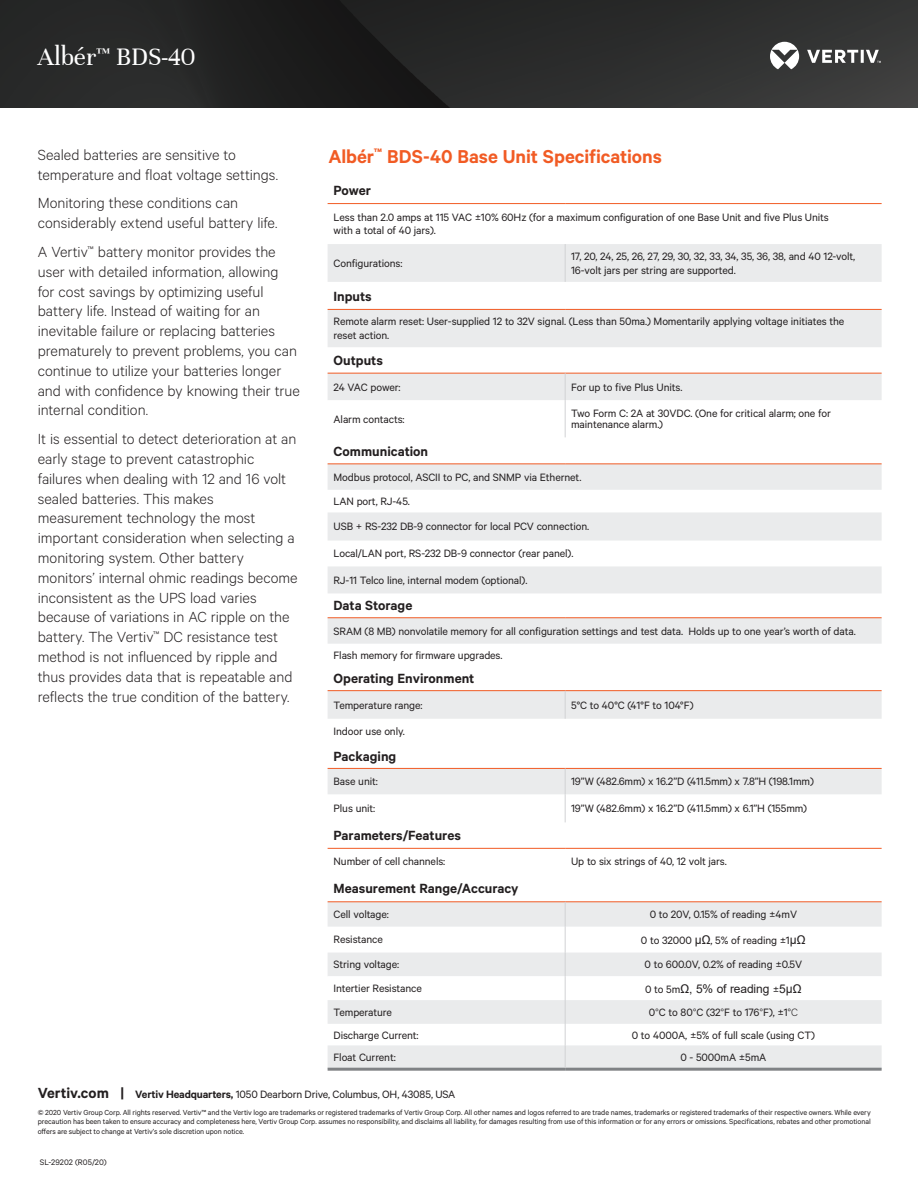
<style>
.page{position:relative;width:918px;height:1188px;background:#fff}
.page>*{position:absolute;margin:0;border:0;box-sizing:border-box;transform-origin:0 0}
.t1{font:27px "Unna";color:#fff}
.t2{font:600 21px "Calibre";color:#f15b24}
.t3{font:300 16.5px/19.8px "Calibre";color:#231f20}
.t4{font:600 15px "Calibre";color:#231f20}
.t5{font:12px/13.5px "Calibre";letter-spacing:-.01em;color:#231f20}
.t6{font:12px "Arial";letter-spacing:-.01em;color:#231f20}
.t7{font:9px "Calibre";color:#231f20}
.t8{font:8.25px/9.8px "Calibre";letter-spacing:-.01em;color:#231f20;text-align:justify}
.s1{font-family:"Arial"}
.s2{font-family:"Calibre"}
.s3{font-weight:300}
.s4{font-weight:600;font-size:16.5px}
.s5{font-weight:600}
</style>
<div class="page">
<img style="left:0;top:0;width:918px;height:108px">
<svg style="left:770px;top:42px;width:111px;height:27px"></svg>
<svg style="left:328px;top:244px;width:554px;height:658px"></svg>
<hr style="left:328px;top:203px;width:237px;height:1px;background:#f15b24">
<hr style="left:565px;top:203px;width:317px;height:1px;background:#f15b24">
<hr style="left:328px;top:309px;width:237px;height:1px;background:#f15b24">
<hr style="left:565px;top:309px;width:317px;height:1px;background:#f15b24">
<hr style="left:328px;top:373px;width:237px;height:1px;background:#f15b24">
<hr style="left:565px;top:373px;width:317px;height:1px;background:#f15b24">
<hr style="left:328px;top:464px;width:237px;height:1px;background:#f15b24">
<hr style="left:565px;top:464px;width:317px;height:1px;background:#f15b24">
<hr style="left:328px;top:618px;width:237px;height:1px;background:#f15b24">
<hr style="left:565px;top:618px;width:317px;height:1px;background:#f15b24">
<hr style="left:328px;top:690px;width:237px;height:1px;background:#f15b24">
<hr style="left:565px;top:690px;width:317px;height:1px;background:#f15b24">
<hr style="left:328px;top:768px;width:237px;height:1px;background:#f15b24">
<hr style="left:565px;top:768px;width:317px;height:1px;background:#f15b24">
<hr style="left:328px;top:848px;width:237px;height:1px;background:#f15b24">
<hr style="left:565px;top:848px;width:317px;height:1px;background:#f15b24">
<hr style="left:328px;top:1068px;width:237px;height:3px;background:#808285">
<hr style="left:565px;top:1068px;width:317px;height:3px;background:#808285">
<svg style="left:328px;top:902px;width:554px;height:166px"></svg>
<svg style="left:565px;top:691px;width:1px;height:28px"></svg>
<svg style="left:565px;top:769px;width:1px;height:53px"></svg>
<hr style="left:565px;top:244px;width:1px;height:38px;background:#d1d2d4">
<svg style="left:565px;top:373px;width:1px;height:27px"></svg>
<hr style="left:565px;top:400px;width:1px;height:37px;background:#d1d2d4">
<h1 class="t1" style="left:38px;top:42px;width:159px">Albér<sup>™</sup> BDS-40</h1>
<h3 class="t3" style="left:38px;top:144px;width:242px">Sealed batteries are sensitive to temperature and float voltage settings.</h3>
<h3 class="t3" style="left:38px;top:193px;width:241px">Monitoring these conditions can considerably extend useful battery life.</h3>
<p class="t3" style="left:38px;top:241px;width:264px">A Vertiv<sup>™</sup> battery monitor provides the user with detailed information, allowing<br>for cost savings by optimizing useful battery life. Instead of waiting for an inevitable failure or replacing batteries prematurely to prevent problems, you can continue to utilize your batteries longer and with confidence by knowing their true internal condition.</p>
<p class="t3" style="left:38px;top:428px;width:262px">It is essential to detect deterioration at an early stage to prevent catastrophic failures when dealing with 12 and 16 volt sealed batteries. This makes measurement technology the most important consideration when selecting a monitoring system. Other battery monitors’ internal ohmic readings become inconsistent as the UPS load varies because of variations in AC ripple on the battery. The Vertiv<sup>™</sup> DC resistance test method is not influenced by ripple and thus provides data that is repeatable and reflects the true condition of the battery.</p>
<h2 class="t2" style="left:328px;top:144px;width:335px">Albér<sup>™</sup> BDS-40 Base Unit Specifications</h2>
<p class="t4" style="left:334px;top:182px;width:39px">Power</p>
<p class="t5" style="left:334px;top:210px;width:497px">Less than 2.0 amps at 115 VAC ±10% 60Hz (for a maximum configuration of one Base Unit and five Plus Units with a total of 40 jars).</p>
<p class="t5" style="left:334px;top:256px;width:70px">Configurations:</p>
<p class="t5" style="left:571px;top:249px;width:286px">17, 20, 24, 25, 26, 27, 29, 30, 32, 33, 34, 35, 36, 38, and 40 12-volt,<br>16-volt jars per string are supported.</p>
<p class="t4" style="left:334px;top:287px;width:40px">Inputs</p>
<p class="t5" style="left:334px;top:315px;width:512px">Remote alarm reset: User-supplied 12 to 32V signal. (Less than 50ma.) Momentarily applying voltage initiates the reset action.</p>
<p class="t4" style="left:334px;top:351px;width:51px">Outputs</p>
<p class="t5" style="left:334px;top:380px;width:69px">24 VAC power:</p>
<p class="t5" style="left:571px;top:380px;width:113px">For up to five Plus Units.</p>
<p class="t5" style="left:334px;top:412px;width:72px">Alarm contacts:</p>
<p class="t5" style="left:571px;top:408px;width:261px;line-height:10.5px">Two Form C: 2A at 30VDC. (One for critical alarm; one for maintenance alarm.)</p>
<p class="t4" style="left:334px;top:442px;width:96px">Communication</p>
<p class="t5" style="left:334px;top:464px;width:257px;line-height:24.9px">Modbus protocol, ASCII to PC, and SNMP via Ethernet.<br>LAN port, RJ-45.<br>USB + RS-232 DB-9 connector for local PCV connection.</p>
<p class="t5" style="left:334px;top:546px;width:241px">Local/LAN port, RS-232 DB-9 connector (rear panel).</p>
<p class="t5" style="left:334px;top:573px;width:195px">RJ-11 Telco line, internal modem (optional).</p>
<p class="t4" style="left:334px;top:597px;width:80px">Data Storage</p>
<p class="t5" style="left:334px;top:618px;width:524px;line-height:24.3px">SRAM (8 MB) nonvolatile memory for all configuration settings and test data. Holds up to one year’s worth of data.<br>Flash memory for firmware upgrades.</p>
<p class="t4" style="left:334px;top:670px;width:142px">Operating Environment</p>
<p class="t5" style="left:334px;top:698px;width:90px">Temperature range:</p>
<p class="t5" style="left:571px;top:698px;width:124px">5°C to 40°C (41°F to 104°F)</p>
<p class="t5" style="left:334px;top:724px;width:73px">Indoor use only.</p>
<p class="t4" style="left:334px;top:747px;width:64px">Packaging</p>
<p class="t5" style="left:334px;top:774px;width:46px">Base unit:</p>
<p class="t5" style="left:571px;top:774px;width:244px">19”W (482.6mm) x 16.2”D (411.5mm) x 7.8”H (198.1mm)</p>
<p class="t5" style="left:334px;top:801px;width:43px">Plus unit:</p>
<p class="t5" style="left:571px;top:801px;width:238px">19”W (482.6mm) x 16.2”D (411.5mm) x 6.1”H (155mm)</p>
<p class="t4" style="left:334px;top:827px;width:129px">Parameters/Features</p>
<p class="t5" style="left:334px;top:855px;width:113px">Number of cell channels:</p>
<p class="t5" style="left:571px;top:855px;width:157px">Up to six strings of 40, 12 volt jars.</p>
<p class="t4" style="left:334px;top:880px;width:187px">Measurement Range/Accuracy</p>
<p class="t5" style="left:334px;top:907px;width:57px">Cell voltage:</p>
<p class="t5" style="left:650px;top:907px;width:149px">0 to 20V, 0.15% of reading ±4mV</p>
<p class="t5" style="left:334px;top:933px;width:51px">Resistance</p>
<p class="t5" style="left:641px;top:933px;width:166px">0 to 32000 <span class="s1">µΩ</span>, 5% of reading ±1<span class="s1">µΩ</span></p>
<p class="t5" style="left:334px;top:957px;width:67px">String voltage:</p>
<p class="t5" style="left:645px;top:957px;width:159px">0 to 600.0V, 0.2% of reading ±0.5V</p>
<p class="t5" style="left:334px;top:981px;width:90px">Intertier Resistance</p>
<p class="t6" style="left:645px;top:980px;width:158px"><span class="s2">0 to 5m</span>Ω, 5% of reading <span class="s2">±</span>5µΩ</p>
<p class="t5" style="left:334px;top:1005px;width:60px">Temperature</p>
<p class="t5" style="left:649px;top:1005px;width:151px">0<span class="s3">°</span>C to 80<span class="s3">°</span>C (32<span class="s3">°</span>F to 176<span class="s3">°</span>F), ±1<span class="s3">°C</span></p>
<p class="t5" style="left:334px;top:1028px;width:87px">Discharge Current:</p>
<p class="t5" style="left:632px;top:1028px;width:185px">0 to 4000A, ±5% of full scale (using CT)</p>
<p class="t5" style="left:334px;top:1050px;width:64px">Float Current:</p>
<p class="t5" style="left:680px;top:1050px;width:88px">0 - 5000mA ±5mA</p>
<p class="t5" style="left:38px;top:1087px;width:419px"><span class="s4">Vertiv.com |</span> <span class="s5">Vertiv Headquarters,</span> 1050 Dearborn Drive, Columbus, OH, 43085, USA</p>
<p class="t8" style="left:38px;top:1107px;width:834px">© 2020 Vertiv Group Corp. All rights reserved. Vertiv™ and the Vertiv logo are trademarks or registered trademarks of Vertiv Group Corp. All other names and logos referred to are trade names, trademarks or registered trademarks of their respective owners. While every precaution has been taken to ensure accuracy and completeness here, Vertiv Group Corp. assumes no responsibility, and disclaims all liability, for damages resulting from use of this information or for any errors or omissions. Specifications, rebates and other promotional offers are subject to change at Vertiv’s sole discretion upon notice.</p>
<p class="t7" style="left:40px;top:1157px;width:68px">SL-29202 (R05/20)</p>
</div>
